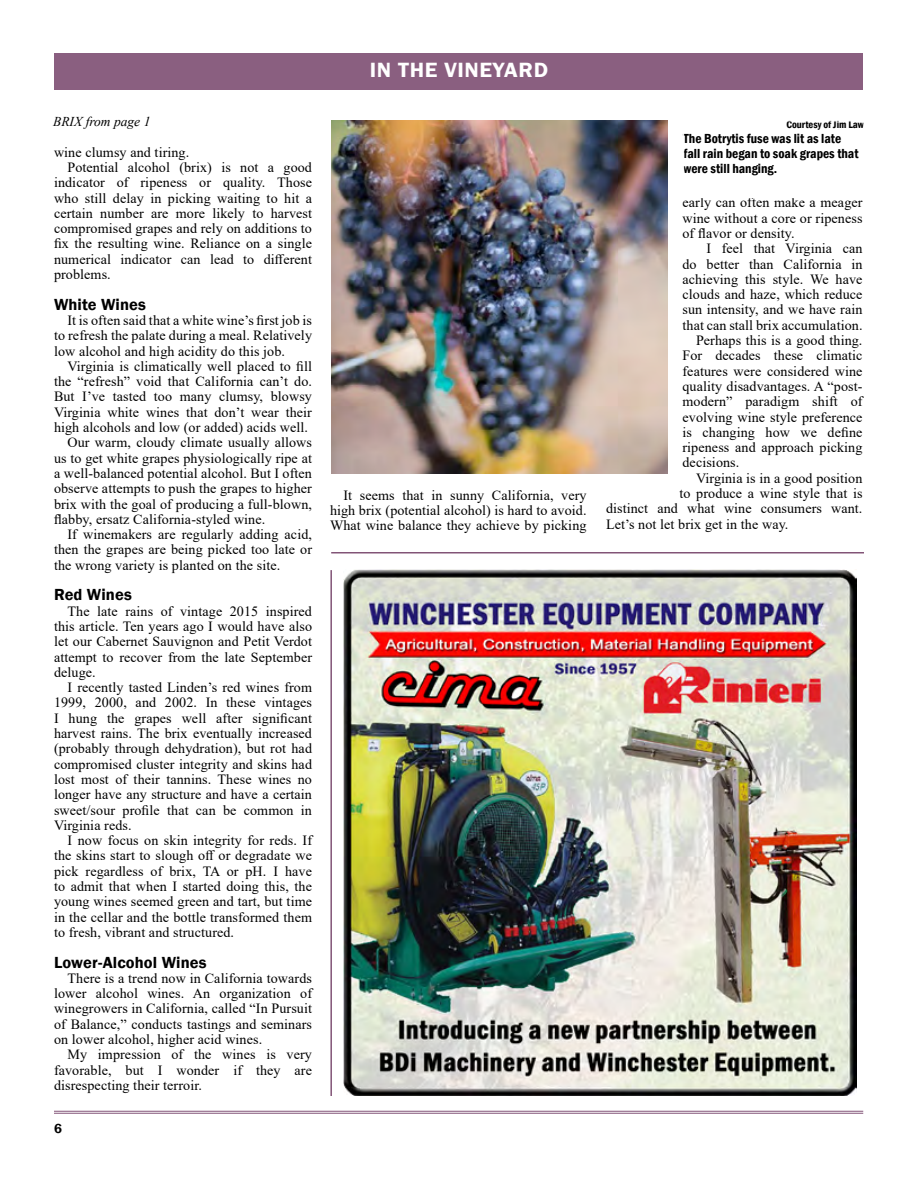
<style>
.page{position:relative;width:918px;height:1188px;background:#fff}
.page>*{position:absolute;margin:0;border:0;box-sizing:border-box;transform-origin:0 0}
.t1{font:600 21.15px "Franklin Gothic";letter-spacing:.03em;color:#fff;scale:1.05 1}
.t2{font:600 16.5px "Franklin Gothic";letter-spacing:.005em;color:#000}
.t3{font:14.1px/15.3px "Times New Roman";letter-spacing:.005em;color:#000;text-align:justify}
.t4{font:600 condensed 13.5px/15px "Franklin Gothic";color:#000}
.t5{font:italic 13.5px "Times New Roman";color:#000}
.t6{font:600 13.5px "Franklin Gothic";color:#000}
.t7{font:600 condensed 10.5px "Franklin Gothic";color:#000}
</style>
<div class="page">
<hr style="left:54px;top:1111px;width:809px;height:1px;background:#825477">
<hr style="left:54px;top:1113px;width:809px;height:1px;background:#825477">
<div style="left:55px;top:53px;width:808px;height:36px;background:#8a5f80"></div>
<img style="left:343px;top:569px;width:513px;height:527px">
<hr style="left:331px;top:552px;width:533px;height:2px;background:#825477">
<hr style="left:330px;top:570px;width:2px;height:526px;background:#825477">
<img style="left:332px;top:121px;width:335px;height:352px">
<p class="t5" style="left:53px;top:112px;width:99px">BRIX from page 1</p>
<p class="t3" style="left:54px;top:144px;width:137px">wine clumsy and tiring.</p>
<p class="t3" style="left:67px;top:159px;width:246px">Potential alcohol (brix) is not a good</p>
<p class="t3" style="left:54px;top:174px;width:260px">indicator of ripeness or quality. Those</p>
<p class="t3" style="left:54px;top:190px;width:260px">who still delay in picking waiting to hit a</p>
<p class="t3" style="left:54px;top:205px;width:260px">certain number are more likely to harvest</p>
<p class="t3" style="left:54px;top:220px;width:260px">compromised grapes and rely on additions to</p>
<p class="t3" style="left:54px;top:236px;width:260px">fix the resulting wine. Reliance on a single</p>
<p class="t3" style="left:54px;top:251px;width:260px">numerical indicator can lead to different</p>
<p class="t3" style="left:54px;top:266px;width:58px">problems.</p>
<p class="t2" style="left:54px;top:294px;width:94px">White Wines</p>
<p class="t3" style="left:54px;top:312px;width:260px;text-indent:13px">It is often said that a white wine’s first job is to refresh the palate during a meal. Relatively low alcohol and high acidity do this job.</p>
<p class="t3" style="left:68px;top:358px;width:246px">Virginia is climatically well placed to fill</p>
<p class="t3" style="left:54px;top:373px;width:260px">the “refresh” void that California can’t do.</p>
<p class="t3" style="left:54px;top:389px;width:259px">But I’ve tasted too many clumsy, blowsy</p>
<p class="t3" style="left:54px;top:404px;width:260px">Virginia white wines that don’t wear their</p>
<p class="t3" style="left:54px;top:419px;width:256px">high alcohols and low (or added) acids well.</p>
<p class="t3" style="left:68px;top:435px;width:246px">Our warm, cloudy climate usually allows</p>
<p class="t3" style="left:54px;top:450px;width:260px">us to get white grapes physiologically ripe at</p>
<p class="t3" style="left:54px;top:465px;width:260px">a well-balanced potential alcohol. But I often</p>
<p class="t3" style="left:54px;top:480px;width:260px">observe attempts to push the grapes to higher</p>
<p class="t3" style="left:54px;top:496px;width:260px">brix with the goal of producing a full-blown,</p>
<p class="t3" style="left:54px;top:511px;width:213px">flabby, ersatz California-styled wine.</p>
<p class="t3" style="left:68px;top:526px;width:246px">If winemakers are regularly adding acid,</p>
<p class="t3" style="left:54px;top:542px;width:260px">then the grapes are being picked too late or</p>
<p class="t3" style="left:54px;top:557px;width:228px">the wrong variety is planted on the site.</p>
<p class="t2" style="left:54px;top:585px;width:79px">Red Wines</p>
<p class="t3" style="left:54px;top:603px;width:260px;text-indent:13px">The late rains of vintage 2015 inspired this article. Ten years ago I would have also let our Cabernet Sauvignon and Petit Verdot attempt to recover from the late September deluge.</p>
<p class="t3" style="left:54px;top:679px;width:260px;text-indent:13px">I recently tasted Linden’s red wines from 1999, 2000, and 2002. In these vintages I hung the grapes well after significant harvest rains. The brix eventually increased (probably through dehydration), but rot had compromised cluster integrity and skins had lost most of their tannins. These wines no longer have any structure and have a certain sweet/sour profile that can be common in Virginia reds.</p>
<p class="t3" style="left:54px;top:832px;width:260px;text-indent:13px">I now focus on skin integrity for reds. If the skins start to slough off or degradate we pick regardless of brix, TA or pH. I have to admit that when I started doing this, the young wines seemed green and tart, but time in the cellar and the bottle transformed them to fresh, vibrant and structured.</p>
<p class="t2" style="left:54px;top:952px;width:154px">Lower-Alcohol Wines</p>
<p class="t3" style="left:54px;top:970px;width:260px;text-indent:13px">There is a trend now in California towards lower alcohol wines. An organization of winegrowers in California, called “In Pursuit of Balance,” conducts tastings and seminars on lower alcohol, higher acid wines.</p>
<p class="t3" style="left:54px;top:1047px;width:260px;text-indent:13px">My impression of the wines is very favorable, but I wonder if they are disrespecting their terroir.</p>
<p class="t6" style="left:54px;top:1120px;width:9px">6</p>
<h1 class="t1" style="left:370px;top:57px;width:171px">IN THE VINEYARD</h1>
<p class="t3" style="left:330px;top:487px;width:258px;text-indent:13px">It seems that in sunny California, very high brix (potential alcohol) is hard to avoid.<br>What wine balance they achieve by picking</p>
<p class="t7" style="left:786px;top:118px;width:79px">Courtesy of Jim Law</p>
<p class="t4" style="left:684px;top:131px;width:176px">The Botrytis fuse was lit as late fall rain began to soak grapes that were still hanging.</p>
<p class="t3" style="left:683px;top:195px;width:182px">early can often make a meager wine without a core or ripeness of flavor or density.</p>
<p class="t3" style="left:706px;top:240px;width:158px">I feel that Virginia can</p>
<p class="t3" style="left:683px;top:256px;width:182px">do better than California in</p>
<p class="t3" style="left:683px;top:271px;width:182px">achieving this style. We have</p>
<p class="t3" style="left:683px;top:286px;width:182px">clouds and haze, which reduce</p>
<p class="t3" style="left:683px;top:302px;width:182px">sun intensity, and we have rain</p>
<p class="t3" style="left:683px;top:317px;width:182px">that can stall brix accumulation.</p>
<p class="t3" style="left:696px;top:332px;width:168px">Perhaps this is a good thing.</p>
<p class="t3" style="left:683px;top:348px;width:182px">For decades these climatic</p>
<p class="t3" style="left:683px;top:363px;width:182px">features were considered wine</p>
<p class="t3" style="left:683px;top:378px;width:182px">quality disadvantages. A “post-</p>
<p class="t3" style="left:683px;top:393px;width:182px">modern” paradigm shift of</p>
<p class="t3" style="left:683px;top:409px;width:182px">evolving wine style preference</p>
<p class="t3" style="left:683px;top:424px;width:182px">is changing how we define</p>
<p class="t3" style="left:683px;top:439px;width:182px">ripeness and approach picking</p>
<p class="t3" style="left:683px;top:455px;width:58px">decisions.</p>
<p class="t3" style="left:696px;top:470px;width:168px">Virginia is in a good position</p>
<p class="t3" style="left:680px;top:485px;width:185px">to produce a wine style that is</p>
<p class="t3" style="left:606px;top:501px;width:258px">distinct and what wine consumers want.</p>
<p class="t3" style="left:606px;top:516px;width:184px">Let’s not let brix get in the way.</p>
</div>
